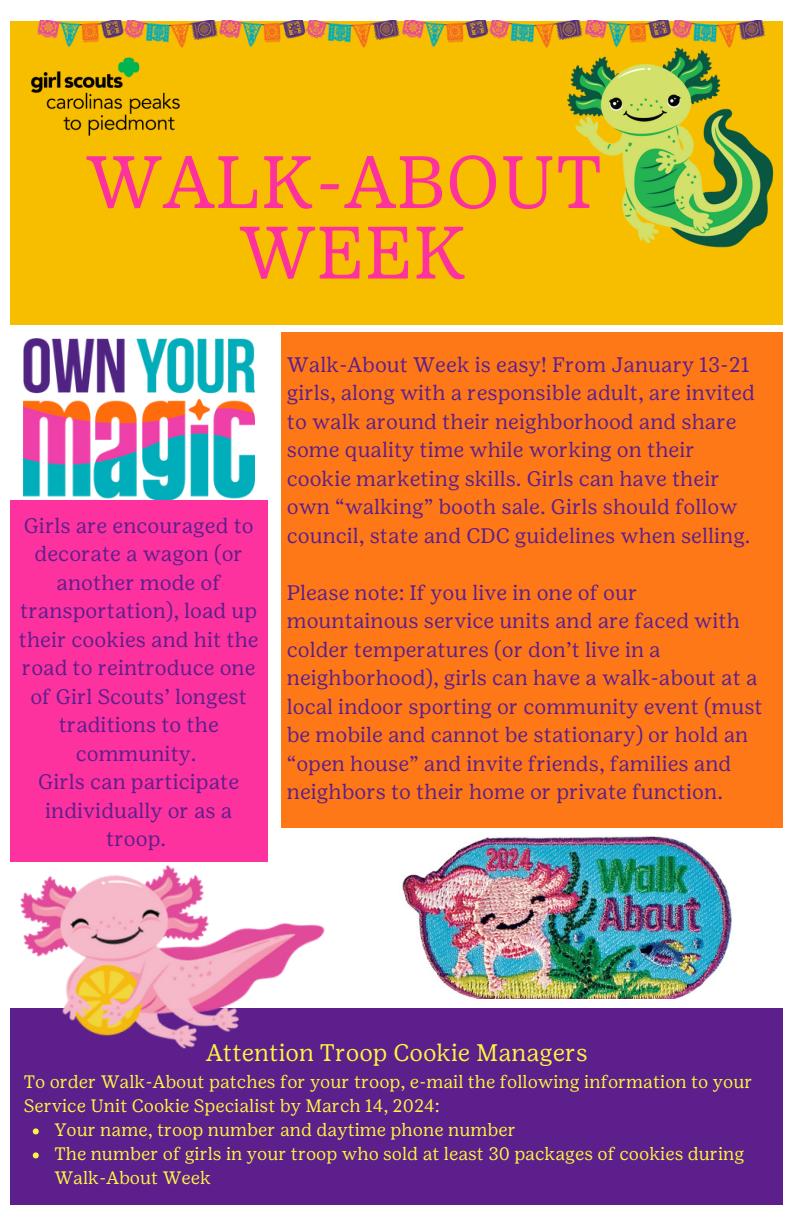
<style>
.page{position:relative;width:792px;height:1224px;background:#fff}
.page>*{position:absolute;margin:0;border:0;box-sizing:border-box;transform-origin:0 0}
.t1{font:74px "Girl Scout Text";color:#fd329e}
.t2{font:24px "Girl Scout Text";color:#fff441}
.t3{font:21px/28.4px "Girl Scout Text";color:#5c1f8b}
.t4{font:18px/24px "Girl Scout Text";color:#fff441}
</style>
<div class="page">
<div style="left:281px;top:332px;width:502px;height:495px;background:#ff7818"></div>
<div style="left:10px;top:21px;width:773px;height:303px;background:#f7be00"></div>
<img style="left:31px;top:64px;width:149px;height:72px">
<img style="left:37px;top:21px;width:478px;height:43px">
<img style="left:23px;top:338px;width:231px;height:162px">
<div style="left:10px;top:500px;width:258px;height:362px;background:#fd329e"></div>
<img style="left:402px;top:836px;width:330px;height:162px">
<div style="left:10px;top:1008px;width:773px;height:197px;background:#5c1f8b"></div>
<img style="left:20px;top:827px;width:337px;height:222px">
<img style="left:515px;top:20px;width:259px;height:228px">
<svg style="left:33px;top:1128px;width:6px;height:6px"></svg>
<svg style="left:33px;top:1152px;width:6px;height:6px"></svg>
<p class="t1" style="left:85px;top:138px;width:519px">WALK-ABOUT</p>
<p class="t1" style="left:239px;top:209px;width:230px">WEEK</p>
<p class="t3" style="left:19px;top:511px;width:241px;text-align:center">Girls are encouraged to decorate a wagon (or another mode of transportation), load up their cookies and hit the road to reintroduce one of Girl Scouts’ longest traditions to the community.</p>
<p class="t3" style="left:38px;top:767px;width:203px;text-align:center">Girls can participate individually or as a troop.</p>
<p class="t3" style="left:287px;top:350px;width:470px">Walk-About Week is easy! From January 13-21 girls, along with a responsible adult, are invited to walk around their neighborhood and share some quality time while working on their cookie marketing skills. Girls can have their own “walking” booth sale. Girls should follow council, state and CDC guidelines when selling.</p>
<p class="t3" style="left:287px;top:578px;width:478px">Please note: If you live in one of our mountainous service units and are faced with colder temperatures (or don’t live in a neighborhood), girls can have a walk-about at a local indoor sporting or community event (must be mobile and cannot be stationary) or hold an “open house” and invite friends, families and neighbors to their home or private function.</p>
<p class="t2" style="left:206px;top:1038px;width:383px">Attention Troop Cookie Managers</p>
<p class="t4" style="left:24px;top:1070px;width:730px">To order Walk-About patches for your troop, e-mail the following information to your<br>Service Unit Cookie Specialist by March 14, 2024:</p>
<p class="t4" style="left:54px;top:1118px;width:463px">Your name, troop number and daytime phone number</p>
<p class="t4" style="left:54px;top:1142px;width:692px">The number of girls in your troop who sold at least 30 packages of cookies during<br>Walk-About Week</p>
</div>
